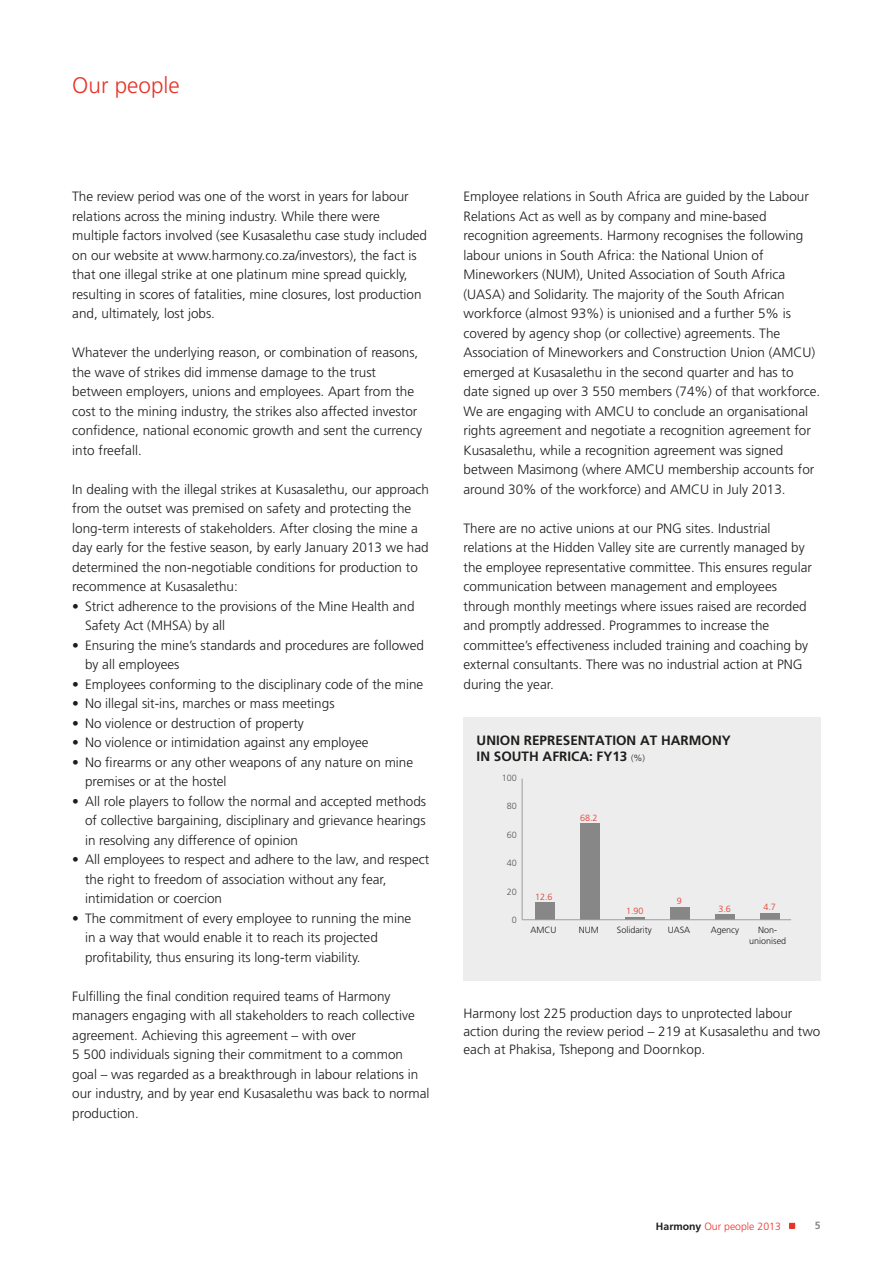
<style>
.page{position:relative;width:893px;height:1263px;background:#fff}
.page>*{position:absolute;margin:0;border:0;box-sizing:border-box;transform-origin:0 0}
.t1{font:300 22.5px "Frutiger LT Std";color:#e63429}
.t2{font:300 13.5px/19.5px "Frutiger LT Std";color:#1d1d1b}
.t3{font:700 13.5px/16.2px "Frutiger LT Std";color:#1d1d1b}
.t4{font:300 10.5px "Frutiger LT Std";color:#e63429}
.t5{font:700 10.5px "Frutiger LT Std";color:#878787}
.t6{font:300 9px/10.8px "Frutiger LT Std";color:#1d1d1b;text-align:center}
.t7{font:300 9px "Frutiger LT Std";color:#e63429}
.t8{font:300 9px "Frutiger LT Std";color:#575756}
.s1{font-weight:300;font-size:9px}
.s2{font-weight:700;color:#1d1d1b}
</style>
<div class="page">
<svg style="left:789px;top:1223px;width:6px;height:6px"></svg>
<div style="left:463px;top:717px;width:358px;height:264px;background:#ededed"></div>
<hr style="left:522px;top:779px;width:1px;height:141px;background:#9d9d9d">
<div style="left:535px;top:902px;width:19px;height:18px;background:#878787"></div>
<div style="left:580px;top:823px;width:19px;height:97px;background:#878787"></div>
<hr style="left:625px;top:917px;width:19px;height:3px;background:#878787">
<div style="left:670px;top:907px;width:19px;height:13px;background:#878787"></div>
<div style="left:715px;top:915px;width:19px;height:5px;background:#878787"></div>
<div style="left:760px;top:913px;width:19px;height:7px;background:#878787"></div>
<hr style="left:522px;top:919px;width:269px;height:1px;background:#9d9d9d">
<h1 class="t1" style="left:72px;top:73px;width:109px">Our people</h1>
<p class="t2" style="left:72px;top:187px;width:356px">The review period was one of the worst in years for labour relations across the mining industry. While there were multiple factors involved (see Kusasalethu case study included on our website at www.harmony.co.za/investors), the fact is that one illegal strike at one platinum mine spread quickly, resulting in scores of fatalities, mine closures, lost production and, ultimately, lost jobs.</p>
<p class="t2" style="left:72px;top:343px;width:351px">Whatever the underlying reason, or combination of reasons, the wave of strikes did immense damage to the trust between employers, unions and employees. Apart from the cost to the mining industry, the strikes also affected investor confidence, national economic growth and sent the currency into freefall.</p>
<p class="t2" style="left:72px;top:480px;width:358px">In dealing with the illegal strikes at Kusasalethu, our approach from the outset was premised on safety and protecting the long-term interests of stakeholders. After closing the mine a day early for the festive season, by early January 2013 we had determined the non-negotiable conditions for production to recommence at Kusasalethu:</p>
<p class="t2" style="left:85px;top:597px;width:331px;text-indent:-13px">• Strict adherence to the provisions of the Mine Health and<br>Safety Act (MHSA) by all</p>
<p class="t2" style="left:85px;top:636px;width:340px;text-indent:-13px">• Ensuring the mine’s standards and procedures are followed by all employees</p>
<p class="t2" style="left:72px;top:675px;width:353px">• Employees conforming to the disciplinary code of the mine</p>
<p class="t2" style="left:72px;top:694px;width:264px">• No illegal sit-ins, marches or mass meetings</p>
<p class="t2" style="left:72px;top:714px;width:233px">• No violence or destruction of property</p>
<p class="t2" style="left:72px;top:733px;width:298px">• No violence or intimidation against any employee</p>
<p class="t2" style="left:85px;top:753px;width:330px;text-indent:-13px">• No firearms or any other weapons of any nature on mine premises or at the hostel</p>
<p class="t2" style="left:85px;top:792px;width:343px;text-align:justify;text-indent:-13px">• All role players to follow the normal and accepted methods of collective bargaining, disciplinary and grievance hearings in resolving any difference of opinion</p>
<p class="t2" style="left:85px;top:850px;width:346px;text-indent:-13px">• All employees to respect and adhere to the law, and respect the right to freedom of association without any fear, intimidation or coercion</p>
<p class="t2" style="left:85px;top:909px;width:328px;text-indent:-13px">• The commitment of every employee to running the mine in a way that would enable it to reach its projected profitability, thus ensuring its long-term viability.</p>
<p class="t2" style="left:72px;top:987px;width:359px">Fulfilling the final condition required teams of Harmony managers engaging with all stakeholders to reach collective agreement. Achieving this agreement – with over<br>5 500 individuals signing their commitment to a common goal – was regarded as a breakthrough in labour relations in our industry, and by year end Kusasalethu was back to normal production.</p>
<p class="t2" style="left:463px;top:187px;width:358px">Employee relations in South Africa are guided by the Labour Relations Act as well as by company and mine-based recognition agreements. Harmony recognises the following labour unions in South Africa: the National Union of Mineworkers (NUM), United Association of South Africa (UASA) and Solidarity. The majority of the South African workforce (almost 93%) is unionised and a further 5% is covered by agency shop (or collective) agreements. The Association of Mineworkers and Construction Union (AMCU) emerged at Kusasalethu in the second quarter and has to date signed up over 3 550 members (74%) of that workforce.<br>We are engaging with AMCU to conclude an organisational rights agreement and negotiate a recognition agreement for Kusasalethu, while a recognition agreement was signed between Masimong (where AMCU membership accounts for around 30% of the workforce) and AMCU in July 2013.</p>
<p class="t2" style="left:463px;top:518px;width:350px">There are no active unions at our PNG sites. Industrial relations at the Hidden Valley site are currently managed by the employee representative committee. This ensures regular communication between management and employees through monthly meetings where issues raised are recorded and promptly addressed. Programmes to increase the committee’s effectiveness included training and coaching by external consultants. There was no industrial action at PNG during the year.</p>
<p class="t3" style="left:477px;top:732px;width:256px">UNION REPRESENTATION AT HARMONY<br>IN SOUTH AFRICA: FY13 <span class="s1">(%)</span></p>
<p class="t8" style="left:502px;top:773px;width:17px">100</p>
<p class="t8" style="left:507px;top:801px;width:12px">80</p>
<p class="t8" style="left:507px;top:830px;width:12px">60</p>
<p class="t8" style="left:507px;top:858px;width:12px">40</p>
<p class="t8" style="left:507px;top:886px;width:12px">20</p>
<p class="t8" style="left:512px;top:915px;width:7px">0</p>
<p class="t6" style="left:531px;top:925px;width:28px">AMCU</p>
<p class="t6" style="left:579px;top:925px;width:22px">NUM</p>
<p class="t6" style="left:617px;top:925px;width:36px">Solidarity</p>
<p class="t6" style="left:668px;top:925px;width:24px">UASA</p>
<p class="t6" style="left:711px;top:925px;width:30px">Agency</p>
<p class="t6" style="left:749px;top:925px;width:39px">Non&shy;unionised</p>
<p class="t7" style="left:580px;top:812px;width:19px">68.2</p>
<p class="t7" style="left:535px;top:891px;width:19px">12.6</p>
<p class="t7" style="left:677px;top:896px;width:7px">9</p>
<p class="t7" style="left:763px;top:902px;width:14px">4.7</p>
<p class="t7" style="left:718px;top:904px;width:14px">3.6</p>
<p class="t7" style="left:626px;top:906px;width:19px">1.90</p>
<p class="t2" style="left:463px;top:1005px;width:358px;line-height:18px">Harmony lost 225 production days to unprotected labour action during the review period – 219 at Kusasalethu and two each at Phakisa, Tshepong and Doornkop.</p>
<p class="t4" style="left:656px;top:1221px;width:126px"><span class="s2">Harmony</span> Our people 2013</p>
<p class="t5" style="left:815px;top:1219px;width:7px">5</p>
</div>
